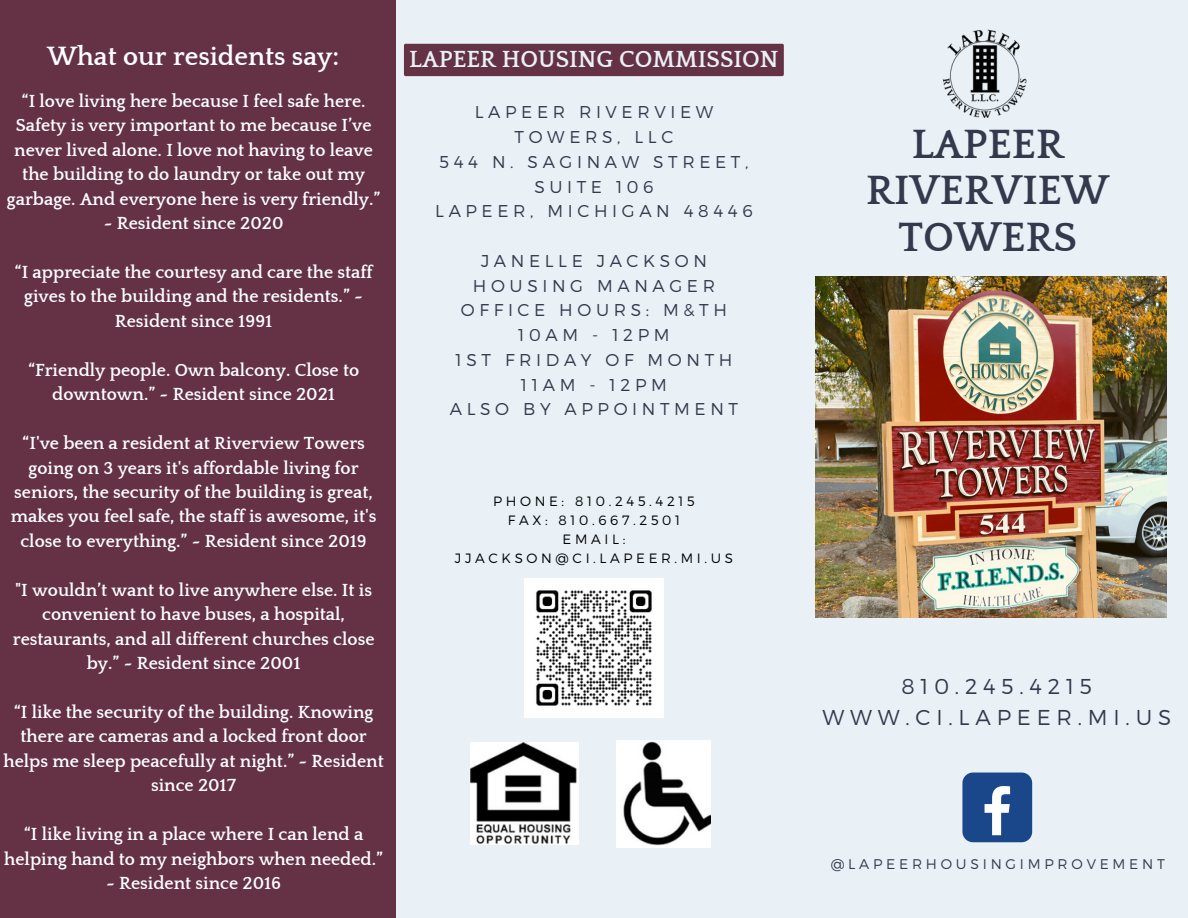
<style>
.page{position:relative;width:1188px;height:918px;background:#643244}
.page>*{position:absolute;margin:0;border:0;box-sizing:border-box;transform-origin:0 0}
.t1{font:700 42px/46.2px "Quattrocento";color:#36384b;text-align:center}
.t2{font:700 26.7px "Quattrocento";color:#fff}
.t3{font:700 24px "Quattrocento";color:#e9f1f7}
.t4{font:300 21.45px/30.3px "Montserrat";letter-spacing:.27em;color:#36384b;text-align:center}
.t5{font:700 18px/24.5px "Quattrocento";color:#fff;text-align:center}
.t6{font:300 17.1px/24.8px "Montserrat";letter-spacing:.27em;color:#36384b;text-align:center}
.t7{font:300 13.95px "Montserrat";letter-spacing:.27em;color:#36384b}
.t8{font:300 13.5px/19.2px "Montserrat";letter-spacing:.27em;color:#000;text-align:center}
</style>
<div class="page">
<div style="left:396px;top:0;width:792px;height:918px;background:#e9f1f7"></div>
<img style="left:816px;top:277px;width:351px;height:340px">
<img style="left:471px;top:742px;width:108px;height:103px">
<img style="left:616px;top:740px;width:95px;height:107px">
<div style="left:962px;top:773px;width:70px;height:69px;background:#1a4789;border-radius:11px"></div>
<svg style="left:985px;top:786px;width:25px;height:49px"></svg>
<img style="left:525px;top:579px;width:138px;height:138px">
<img style="left:942px;top:29px;width:85px;height:89px">
<div style="left:404px;top:44px;width:380px;height:32px;background:#643244"></div>
<h2 class="t2" style="left:47px;top:42px;width:294px">What our residents say:</h2>
<h3 class="t3" style="left:409px;top:46px;width:371px">LAPEER HOUSING COMMISSION</h3>
<p class="t5" style="left:7px;top:89px;width:375px">“I love living here because I feel safe here.<br>Safety is very important to me because I’ve never lived alone. I love not having to leave the building to do laundry or take out my garbage. And everyone here is very friendly.” ~ Resident since 2020</p>
<p class="t5" style="left:15px;top:261px;width:360px">“I appreciate the courtesy and care the staff gives to the building and the residents.” ~<br>Resident since 1991</p>
<p class="t5" style="left:28px;top:358px;width:333px">“Friendly people. Own balcony. Close to downtown.” ~ Resident since 2021</p>
<p class="t5" style="left:11px;top:432px;width:367px">“I've been a resident at Riverview Towers going on 3 years it's affordable living for seniors, the security of the building is great, makes you feel safe, the staff is awesome, it's close to everything.” ~ Resident since 2019</p>
<p class="t5" style="left:13px;top:578px;width:363px">"I wouldn’t want to live anywhere else. It is convenient to have buses, a hospital, restaurants, and all different churches close by.” ~ Resident since 2001</p>
<p class="t5" style="left:4px;top:700px;width:382px">“I like the security of the building. Knowing there are cameras and a locked front door helps me sleep peacefully at night.” ~ Resident since 2017</p>
<p class="t5" style="left:4px;top:823px;width:380px">“I like living in a place where I can lend a helping hand to my neighbors when needed.” ~ Resident since 2016</p>
<p class="t6" style="left:435px;top:99px;width:319px">LAPEER RIVERVIEW<br>TOWERS, LLC<br>544 N. SAGINAW STREET,<br>SUITE 106<br>LAPEER, MICHIGAN 48446</p>
<p class="t6" style="left:450px;top:248px;width:290px">JANELLE JACKSON<br>HOUSING MANAGER<br>OFFICE HOURS: M&amp;TH<br>10AM - 12PM<br>1ST FRIDAY OF MONTH<br>11AM - 12PM<br>ALSO BY APPOINTMENT</p>
<p class="t8" style="left:455px;top:491px;width:280px">PHONE: 810.245.4215<br>FAX: 810.667.2501<br>EMAIL:<br>JJACKSON@CI.LAPEER.MI.US</p>
<h1 class="t1" style="left:866px;top:123px;width:245px">LAPEER<br>RIVERVIEW<br>TOWERS</h1>
<p class="t4" style="left:822px;top:671px;width:350px">810.245.4215<br>WWW.CI.LAPEER.MI.US</p>
<p class="t7" style="left:831px;top:855px;width:336px">@LAPEERHOUSINGIMPROVEMENT</p>
</div>
